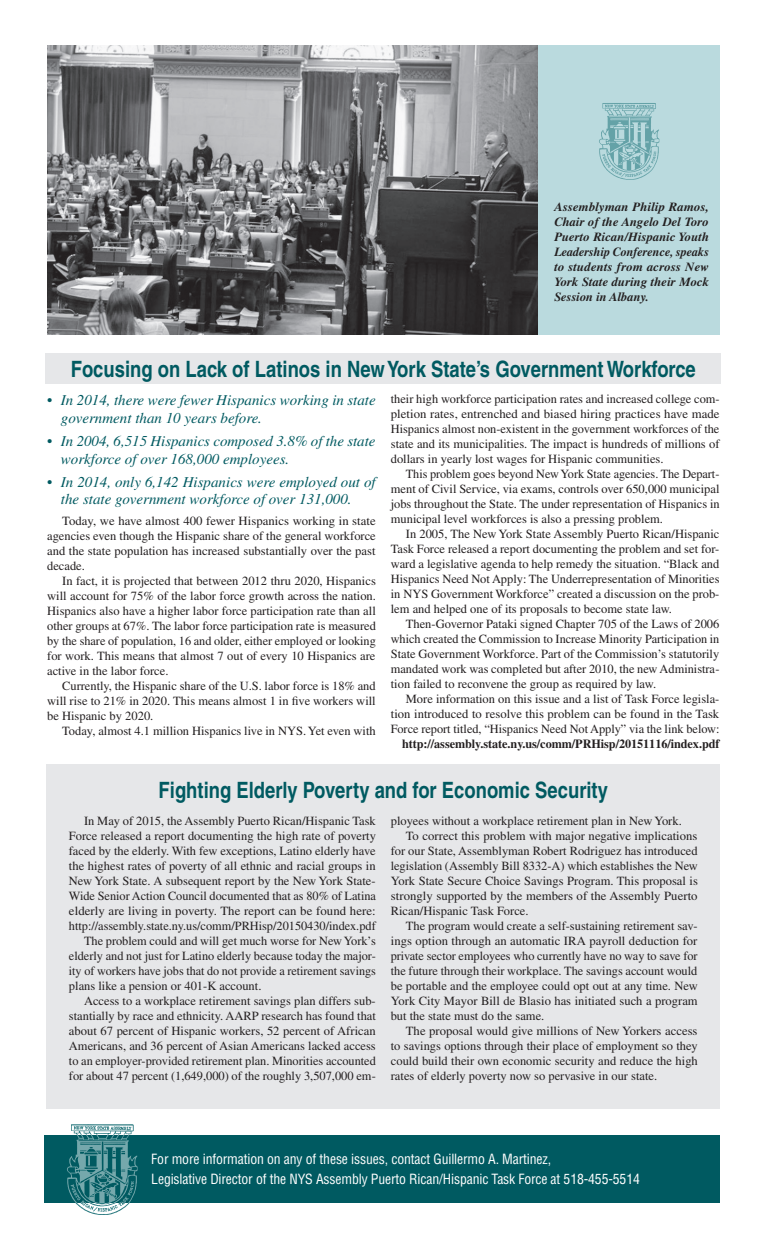
<style>
.page{position:relative;width:765px;height:1260px;background:#fff}
.page>*{position:absolute;margin:0;border:0;box-sizing:border-box;transform-origin:0 0}
.Headline{font:700 condensed 22.5px "Helvetica";color:#005a61}
.t1{font:italic 15px/17.5px "Times";color:#005a61}
.Headline-2{font:condensed 13.75px/20px "Helvetica";letter-spacing:-.01em;color:#fff}
.Body_text{font:12.5px/15px "Times";color:#231f20;text-align:justify}
.t2{font:italic 700 12.5px/15px "Times";letter-spacing:.005em;color:#231f20;text-align:justify}
.Body_text-2{font:700 12.5px "Times";letter-spacing:-.005em;color:#231f20}
</style>
<div class="page">
<div style="left:537px;top:45px;width:183px;height:290px;background:#badade"></div>
<img style="left:48px;top:45px;width:489px;height:290px">
<img style="left:599px;top:103px;width:61px;height:77px">
<div style="left:45px;top:353px;width:675px;height:30px;background:#e6e7e9"></div>
<div style="left:46px;top:764px;width:674px;height:345px;background:#e6e7e9"></div>
<div style="left:44px;top:1135px;width:676px;height:68px;background:#005a61"></div>
<img style="left:71px;top:1124px;width:63px;height:91px">
<img style="left:67px;top:1135px;width:71px;height:68px">
<p class="t2" style="left:554px;top:199px;width:156px">Assemblyman Philip Ramos, Chair of the Angelo Del Toro Puerto Rican/Hispanic Youth Leadership Conference, speaks to students from across New York State during their Mock Session in Albany.</p>
<p class="Headline" style="left:71px;top:355px;width:627px">Focusing on Lack of Latinos in New York State’s Government Workforce</p>
<p class="t1" style="left:61px;top:392px;width:316px;text-indent:-14px">• In 2014, there were fewer Hispanics working in state government than 10 years before.</p>
<p class="t1" style="left:61px;top:432px;width:316px;text-indent:-14px">• In 2004, 6,515 Hispanics composed 3.8% of the state workforce of over 168,000 employees.</p>
<p class="t1" style="left:61px;top:473px;width:316px;text-indent:-14px">• In 2014, only 6,142 Hispanics were employed out of the state government workforce of over 131,000.</p>
<p class="Body_text" style="left:47px;top:513px;width:330px;text-indent:15px">Today, we have almost 400 fewer Hispanics working in state agencies even though the Hispanic share of the general workforce and the state population has increased substantially over the past decade.</p>
<p class="Body_text" style="left:47px;top:573px;width:330px;text-indent:15px">In fact, it is projected that between 2012 thru 2020, Hispanics will account for 75% of the labor force growth across the nation.<br>Hispanics also have a higher labor force participation rate than all other groups at 67%. The labor force participation rate is measured by the share of population, 16 and older, either employed or looking for work. This means that almost 7 out of every 10 Hispanics are active in the labor force.</p>
<p class="Body_text" style="left:47px;top:678px;width:330px;text-indent:15px">Currently, the Hispanic share of the U.S. labor force is 18% and will rise to 21% in 2020. This means almost 1 in five workers will be Hispanic by 2020.</p>
<p class="Body_text" style="left:62px;top:723px;width:315px">Today, almost 4.1 million Hispanics live in NYS. Yet even with</p>
<p class="Body_text" style="left:391px;top:391px;width:330px">their high workforce participation rates and increased college com&shy;pletion rates, entrenched and biased hiring practices have made Hispanics almost non-existent in the government workforces of the state and its municipalities. The impact is hundreds of millions of dollars in yearly lost wages for Hispanic communities.</p>
<p class="Body_text" style="left:391px;top:466px;width:330px;text-indent:15px">This problem goes beyond New York State agencies. The Depart&shy;ment of Civil Service, via exams, controls over 650,000 municipal jobs throughout the State. The under representation of Hispanics in municipal level workforces is also a pressing problem.</p>
<p class="Body_text" style="left:391px;top:526px;width:330px;text-indent:15px">In 2005, The New York State Assembly Puerto Rican/Hispanic Task Force released a report documenting the problem and set for&shy;ward a legislative agenda to help remedy the situation. “Black and Hispanics Need Not Apply: The Underrepresentation of Minorities in NYS Government Workforce” created a discussion on the prob&shy;lem and helped one of its proposals to become state law.</p>
<p class="Body_text" style="left:391px;top:616px;width:330px;text-indent:15px">Then-Governor Pataki signed Chapter 705 of the Laws of 2006 which created the Commission to Increase Minority Participation in State Government Workforce. Part of the Commission’s statutorily mandated work was completed but after 2010, the new Administra&shy;tion failed to reconvene the group as required by law.</p>
<p class="Body_text" style="left:391px;top:691px;width:330px;text-indent:15px">More information on this issue and a list of Task Force legisla&shy;tion introduced to resolve this problem can be found in the Task Force report titled, “Hispanics Need Not Apply” via the link below:</p>
<p class="Body_text-2" style="left:402px;top:736px;width:319px">http://assembly.state.ny.us/comm/PRHisp/20151116/index.pdf</p>
<p class="Headline" style="left:159px;top:777px;width:451px">Fighting Elderly Poverty and for Economic Security</p>
<p class="Body_text" style="left:69px;top:813px;width:309px;text-indent:15px">In May of 2015, the Assembly Puerto Rican/Hispanic Task Force released a report documenting the high rate of poverty faced by the elderly. With few exceptions, Latino elderly have the highest rates of poverty of all ethnic and racial groups in New York State. A subsequent report by the New York State-Wide Senior Action Council documented that as 80% of Latina elderly are living in poverty. The report can be found here: http://assembly.state.ny.us/comm/PRHisp/20150430/index.pdf</p>
<p class="Body_text" style="left:69px;top:933px;width:308px;text-indent:15px">The problem could and will get much worse for New York’s elderly and not just for Latino elderly because today the major&shy;ity of workers have jobs that do not provide a retirement savings plans like a pension or 401-K account.</p>
<p class="Body_text" style="left:69px;top:993px;width:309px;text-indent:15px">Access to a workplace retirement savings plan differs sub&shy;stantially by race and ethnicity. AARP research has found that about 67 percent of Hispanic workers, 52 percent of African Americans, and 36 percent of Asian Americans lacked access to an employer-provided retirement plan. Minorities accounted for about 47 percent (1,649,000) of the roughly 3,507,000 em-</p>
<p class="Body_text" style="left:391px;top:813px;width:292px">ployees without a workplace retirement plan in New York.</p>
<p class="Body_text" style="left:391px;top:828px;width:309px;text-indent:15px">To correct this problem with major negative implications for our State, Assemblyman Robert Rodriguez has introduced legislation (Assembly Bill 8332-A) which establishes the New York State Secure Choice Savings Program. This proposal is strongly supported by the members of the Assembly Puerto Rican/Hispanic Task Force.</p>
<p class="Body_text" style="left:391px;top:918px;width:308px;text-indent:15px">The program would create a self-sustaining retirement sav&shy;ings option through an automatic IRA payroll deduction for private sector employees who currently have no way to save for the future through their workplace. The savings account would be portable and the employee could opt out at any time. New York City Mayor Bill de Blasio has initiated such a program but the state must do the same.</p>
<p class="Body_text" style="left:391px;top:1023px;width:309px;text-indent:15px">The proposal would give millions of New Yorkers access to savings options through their place of employment so they could build their own economic security and reduce the high rates of elderly poverty now so pervasive in our state.</p>
<p class="Headline-2" style="left:151px;top:1149px;width:490px">For more information on any of these issues, contact Guillermo A. Martinez,<br>Legislative Director of the NYS Assembly Puerto Rican/Hispanic Task Force at 518-455-5514</p>
</div>
